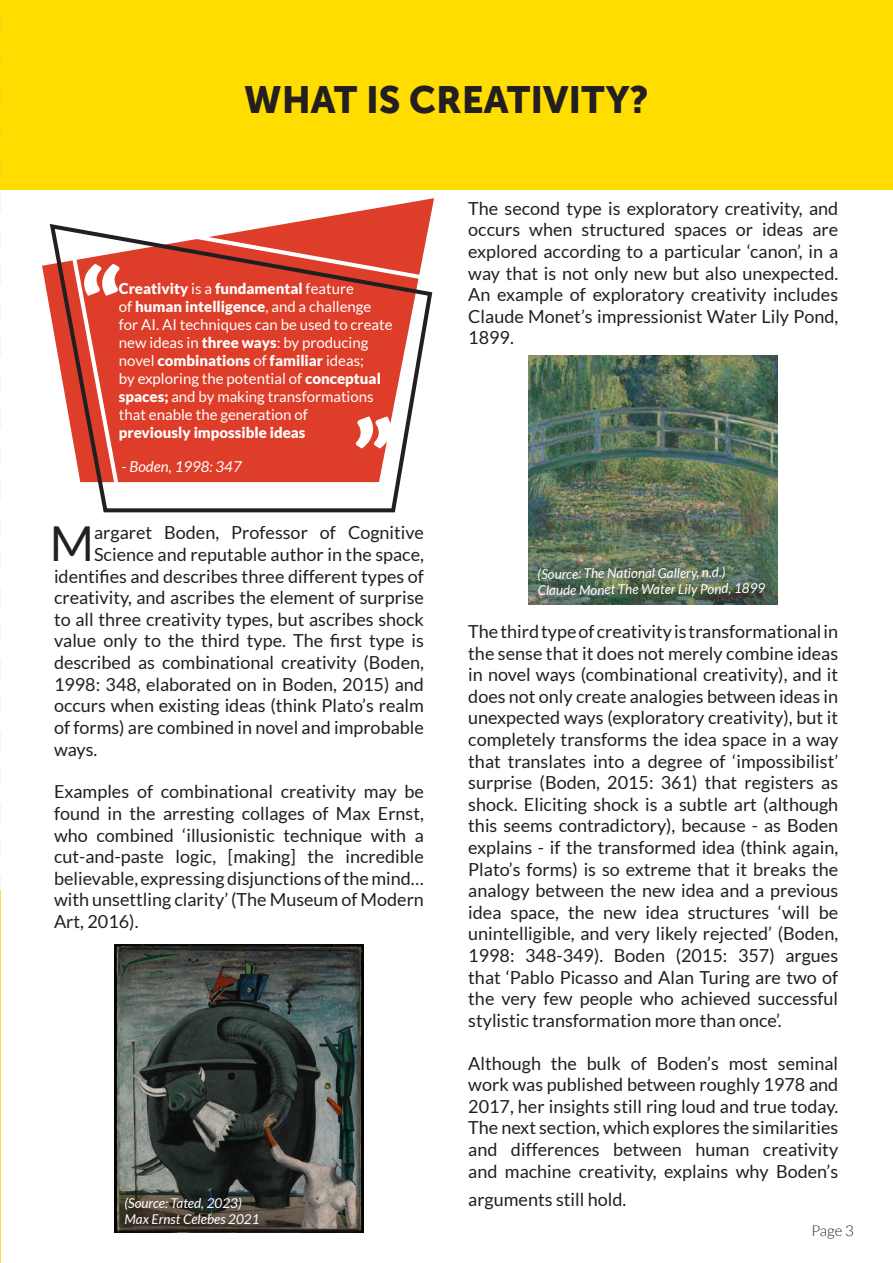
<style>
.page{position:relative;width:893px;height:1263px;background:#fff}
.page>*{position:absolute;margin:0;border:0;box-sizing:border-box;transform-origin:0 0}
.Paragraph_Style_1{font:48.15px "Lato";color:#231f20}
.Subheading_1{font:37.5px "Museo Sans 900";color:#231f20}
.Paragraph_Style_1-2{font:18px/21.6px "Lato";color:#231f20;text-align:justify}
.t1{font:15px/18px "Lato";color:#fff}
.t2{font:italic 15px "Lato";color:#fff}
.t3{font:300 15px "Lato";color:#231f20}
.t4{font:italic 13.5px "Lato";letter-spacing:-.01em;color:#fff}
.s1{font-weight:900}
</style>
<div class="page">
<div style="left:0;top:0;width:893px;height:198px;background:#fd0"></div>
<div style="left:0;top:190px;width:893px;height:21px;background:#fff"></div>
<img style="left:529px;top:355px;width:249px;height:250px">
<img style="left:115px;top:944px;width:248px;height:288px">
<svg style="left:42px;top:198px;width:392px;height:112px"></svg>
<svg style="left:63px;top:211px;width:371px;height:99px"></svg>
<svg style="left:50px;top:224px;width:382px;height:288px;fill:#dd3d29"></svg>
<svg style="left:84px;top:264px;width:35px;height:32px"></svg>
<svg style="left:356px;top:416px;width:35px;height:32px"></svg>
<svg style="left:0;top:16px;width:1px;height:1247px"></svg>
<p class="Subheading_1" style="left:244px;top:79px;width:406px">WHAT IS CREATIVITY?</p>
<p class="t1" style="left:119px;top:280px;width:275px"><span class="s1">Creativity</span> is a <span class="s1">fundamental</span> feature<br>of <span class="s1">human intelligence</span>, and a challenge for AI. AI techniques can be used to create new ideas in <span class="s1">three ways</span>: by producing novel <span class="s1">combinations</span> of <span class="s1">familiar</span> ideas;<br>by exploring the potential of <span class="s1">conceptual spaces;</span> and by making transformations that enable the generation of<br><span class="s1">previously impossible ideas</span></p>
<p class="t2" style="left:122px;top:459px;width:121px">- Boden, 1998: 347</p>
<p class="Paragraph_Style_1" style="left:50px;top:517px;width:46px">M</p>
<p class="Paragraph_Style_1-2" style="left:94px;top:522px;width:331px">argaret Boden, Professor of Cognitive</p>
<p class="Paragraph_Style_1-2" style="left:94px;top:544px;width:331px">Science and reputable author in the space,</p>
<p class="Paragraph_Style_1-2" style="left:54px;top:565px;width:371px">identifies and describes three different types of</p>
<p class="Paragraph_Style_1-2" style="left:54px;top:587px;width:371px">creativity, and ascribes the element of surprise</p>
<p class="Paragraph_Style_1-2" style="left:54px;top:608px;width:371px">to all three creativity types, but ascribes shock</p>
<p class="Paragraph_Style_1-2" style="left:54px;top:630px;width:371px">value only to the third type. The first type is</p>
<p class="Paragraph_Style_1-2" style="left:54px;top:652px;width:371px">described as combinational creativity (Boden,</p>
<p class="Paragraph_Style_1-2" style="left:54px;top:673px;width:371px">1998: 348, elaborated on in Boden, 2015) and</p>
<p class="Paragraph_Style_1-2" style="left:54px;top:695px;width:371px">occurs when existing ideas (think Plato’s realm</p>
<p class="Paragraph_Style_1-2" style="left:54px;top:716px;width:371px">of forms) are combined in novel and improbable</p>
<p class="Paragraph_Style_1-2" style="left:54px;top:738px;width:45px">ways.</p>
<p class="Paragraph_Style_1-2" style="left:54px;top:781px;width:371px">Examples of combinational creativity may be found in the arresting collages of Max Ernst, who combined ‘illusionistic technique with a cut-and-paste logic, [making] the incredible believable, expressing disjunctions of the mind… with unsettling clarity’ (The Museum of Modern Art, 2016).</p>
<p class="t4" style="left:124px;top:1195px;width:119px">(Source: Tated, 2023)</p>
<p class="t4" style="left:124px;top:1211px;width:137px">Max Ernst Celebes 2021</p>
<p class="Paragraph_Style_1-2" style="left:468px;top:197px;width:371px">The second type is exploratory creativity, and occurs when structured spaces or ideas are explored according to a particular ‘canon’, in a way that is not only new but also unexpected.<br>An example of exploratory creativity includes Claude Monet’s impressionist Water Lily Pond, 1899.</p>
<p class="t4" style="left:538px;top:566px;width:189px">(Source: The National Gallery, n.d.)</p>
<p class="t4" style="left:538px;top:582px;width:229px">Claude Monet The Water Lily Pond, 1899</p>
<p class="Paragraph_Style_1-2" style="left:468px;top:620px;width:371px">The third type of creativity is transformational in the sense that it does not merely combine ideas in novel ways (combinational creativity), and it does not only create analogies between ideas in unexpected ways (exploratory creativity), but it completely transforms the idea space in a way that translates into a degree of ‘impossibilist’ surprise (Boden, 2015: 361) that registers as shock. Eliciting shock is a subtle art (although this seems contradictory), because - as Boden explains - if the transformed idea (think again, Plato’s forms) is so extreme that it breaks the analogy between the new idea and a previous idea space, the new idea structures ‘will be unintelligible, and very likely rejected’ (Boden, 1998: 348-349). Boden (2015: 357) argues that ‘Pablo Picasso and Alan Turing are two of the very few people who achieved successful stylistic transformation more than once’.</p>
<p class="Paragraph_Style_1-2" style="left:468px;top:1052px;width:371px">Although the bulk of Boden’s most seminal work was published between roughly 1978 and 2017, her insights still ring loud and true today.<br>The next section, which explores the similarities and differences between human creativity and machine creativity, explains why Boden’s</p>
<p class="Paragraph_Style_1-2" style="left:468px;top:1189px;width:160px">arguments still hold.</p>
<p class="t3" style="left:811px;top:1222px;width:44px">Page 3</p>
</div>
